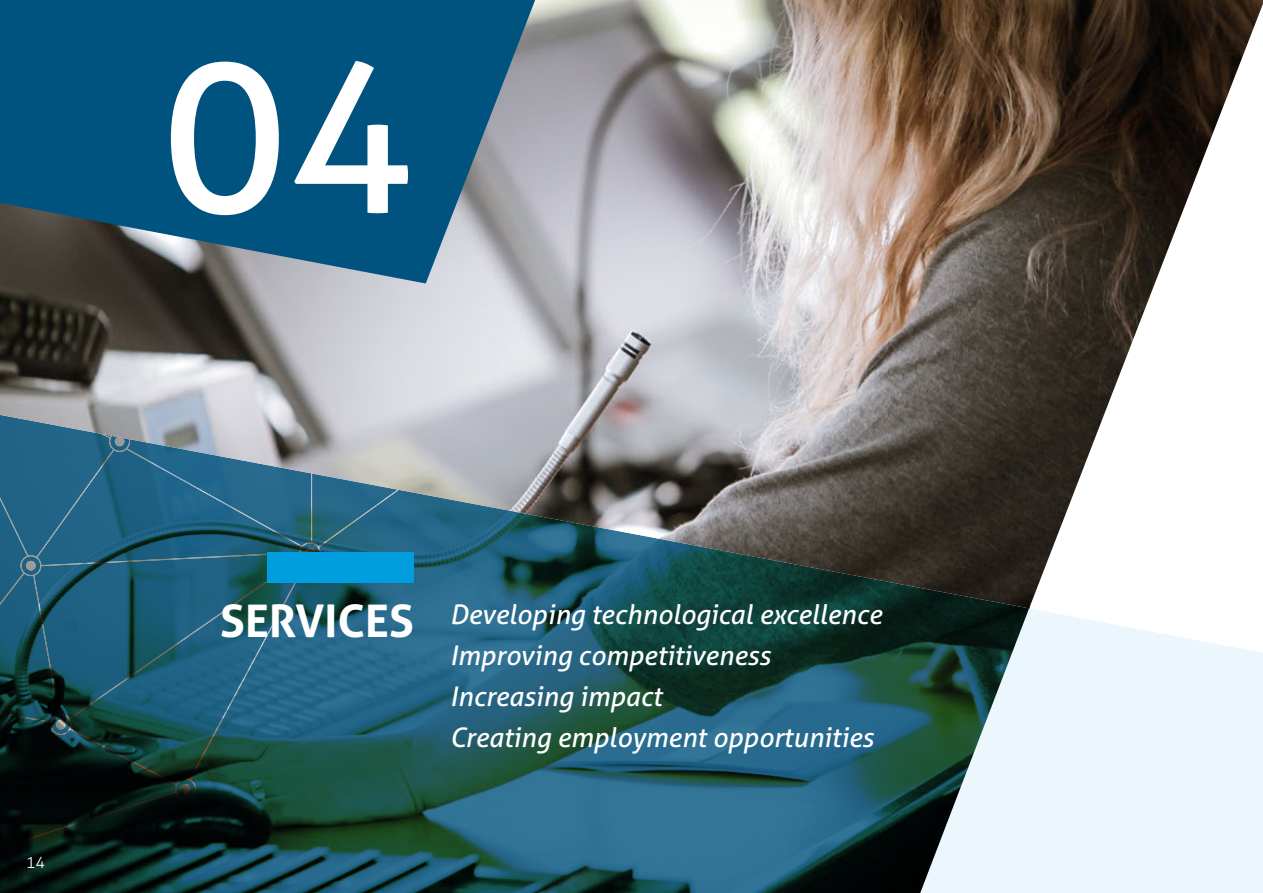
<style>
.page{position:relative;width:1263px;height:893px;background:#fff}
.page>*{position:absolute;margin:0;border:0;box-sizing:border-box;transform-origin:0 0}
.t1{font:210px "Aller";color:#fff}
.t2{font:700 45px "Aller";color:#fff}
.t3{font:italic 27px/41px "Aller";color:#fff}
.t4{font:300 15.6px "Aller";color:#fff}
</style>
<div class="page">
<svg style="left:0;top:608px;width:920px;height:285px;background:#1d515e"></svg>
<svg style="left:0;top:854px;width:3px;height:31px"></svg>
<svg style="left:0;top:608px;width:566px;height:246px;background:#1b4d58"></svg>
<img style="left:0;top:0;width:1263px;height:608px">
<svg style="left:920px;top:608px;width:343px;height:285px;background:#cad7da"></svg>
<svg style="left:0;top:0;width:535px;height:283px;background:#1d5d7f"></svg>
<div style="left:267px;top:552px;width:147px;height:31px;background:#009ddf"></div>
<h1 class="t1" style="left:162px;top:10px;width:253px">04</h1>
<p class="t4" style="left:26px;top:853px;width:20px">14</p>
<h2 class="t2" style="left:220px;top:593px;width:195px">SERVICES</h2>
<p class="t3" style="left:450px;top:594px;width:434px">Developing technological excellence<br>Improving competitiveness<br>Increasing impact<br>Creating employment opportunities</p>
</div>
